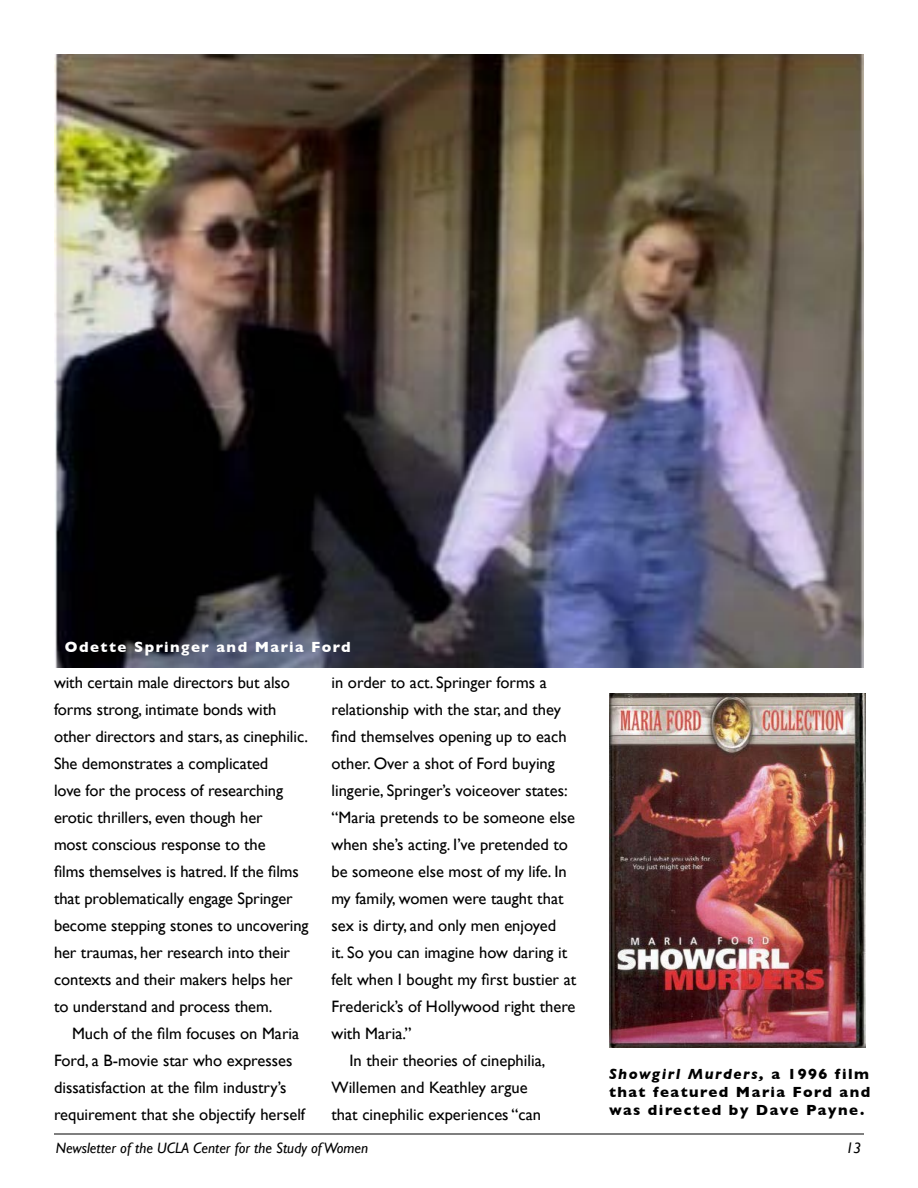
<style>
.page{position:relative;width:918px;height:1188px;background:#fff}
.page>*{position:absolute;margin:0;border:0;box-sizing:border-box;transform-origin:0 0}
.t1{font:16.5px/27px "Gill Sans";color:#000}
.t2{font:700 15px/18px "Gill Sans";letter-spacing:.1em;color:#000;text-align:justify}
.t3{font:italic 15px "Gill Sans";color:#000}
.t4{font:700 15px "Gill Sans";letter-spacing:.1em;color:#fff}
.s1{font-style:italic}
</style>
<div class="page">
<hr style="left:54px;top:1134px;width:810px;height:1px;background:#000">
<img style="left:609px;top:694px;width:257px;height:354px">
<img style="left:54px;top:54px;width:810px;height:614px">
<p class="t4" style="left:65px;top:638px;width:287px">Odette Springer and Maria Ford</p>
<p class="t1" style="left:54px;top:669px;width:256px">with certain male directors but also forms strong, intimate bonds with other directors and stars, as cinephilic.<br>She demonstrates a complicated<br>love for the process of researching erotic thrillers, even though her<br>most conscious response to the<br>films themselves is hatred. If the films that problematically engage Springer become stepping stones to uncovering her traumas, her research into their contexts and their makers helps her to understand and process them.</p>
<p class="t1" style="left:54px;top:1020px;width:253px;text-indent:18px">Much of the film focuses on Maria Ford, a B-movie star who expresses dissatisfaction at the film industry’s requirement that she objectify herself</p>
<p class="t1" style="left:331px;top:669px;width:217px">in order to act. Springer forms a</p>
<p class="t1" style="left:331px;top:696px;width:231px">relationship with the star, and they</p>
<p class="t1" style="left:331px;top:723px;width:237px">find themselves opening up to each</p>
<p class="t1" style="left:331px;top:750px;width:225px">other. Over a shot of Ford buying</p>
<p class="t1" style="left:331px;top:777px;width:238px">lingerie, Springer’s voiceover states:</p>
<p class="t1" style="left:331px;top:804px;width:245px">“Maria pretends to be someone else</p>
<p class="t1" style="left:331px;top:831px;width:238px">when she’s acting. I’ve pretended to</p>
<p class="t1" style="left:331px;top:858px;width:237px">be someone else most of my life. In</p>
<p class="t1" style="left:331px;top:885px;width:234px">my family, women were taught that</p>
<p class="t1" style="left:331px;top:912px;width:226px">sex is dirty, and only men enjoyed</p>
<p class="t1" style="left:331px;top:939px;width:237px">it. So you can imagine how daring it</p>
<p class="t1" style="left:331px;top:966px;width:246px">felt when I bought my first bustier at</p>
<p class="t1" style="left:331px;top:993px;width:245px">Frederick’s of Hollywood right there</p>
<p class="t1" style="left:331px;top:1020px;width:81px">with Maria.”</p>
<p class="t1" style="left:349px;top:1047px;width:197px">In their theories of cinephilia,</p>
<p class="t1" style="left:331px;top:1074px;width:198px">Willemen and Keathley argue</p>
<p class="t1" style="left:331px;top:1101px;width:211px">that cinephilic experiences “can</p>
<p class="t2" style="left:609px;top:1065px;width:263px"><span class="s1">Showgirl Murders,</span> a 1996 film that featured Maria Ford and was directed by Dave Payne.</p>
<p class="t3" style="left:56px;top:1140px;width:314px">Newsletter of the UCLA Center for the Study of Women</p>
<p class="t3" style="left:846px;top:1140px;width:17px">13</p>
</div>
